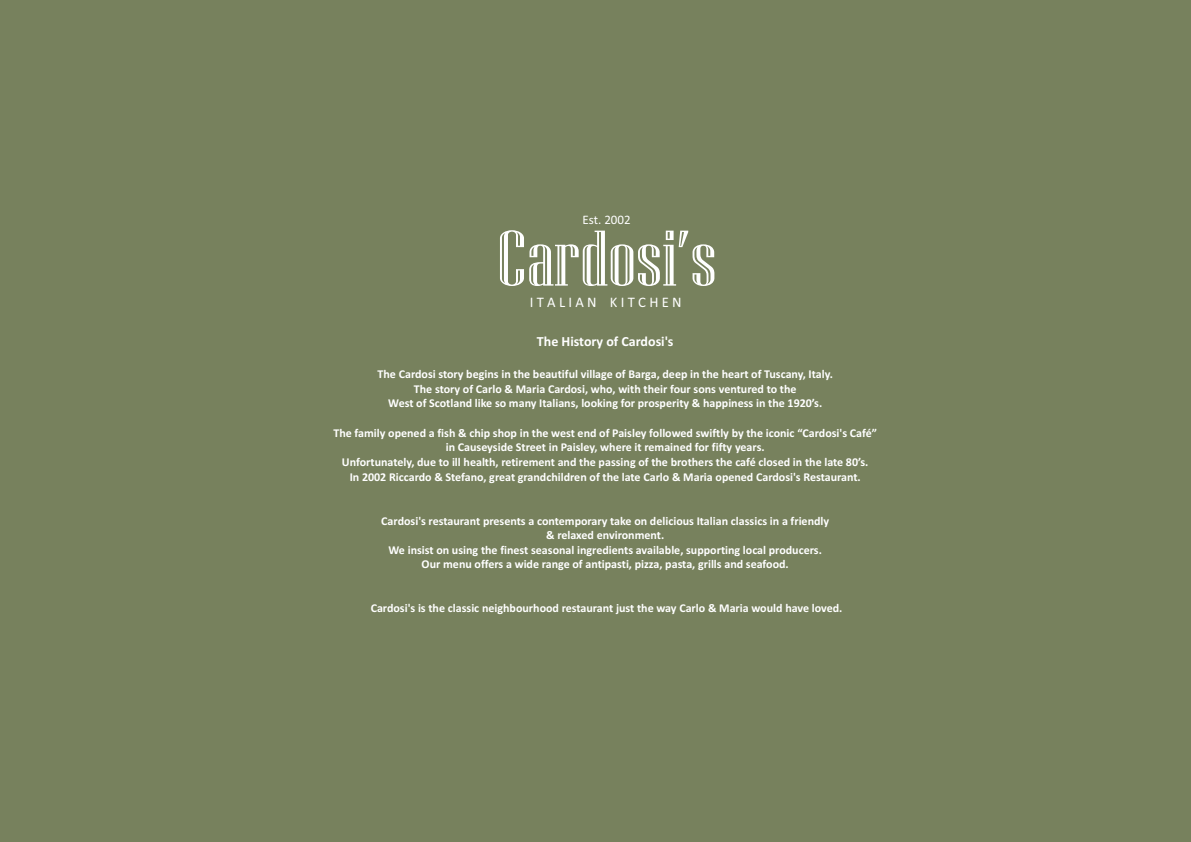
<style>
.page{position:relative;width:1191px;height:842px;background:#77815d}
.page>*{position:absolute;margin:0;border:0;box-sizing:border-box;transform-origin:0 0}
.t1{font:78.6px "Niagara Engraved";color:#fff;scale:1.28 1}
.t2{font:14.6px "Calibri";color:#fff}
.t3{font:700 14px "Calibri";color:#fff}
.t4{font:13px "Calibri";color:#fff}
.t5{font:700 12px/14.6px "Calibri";color:#fff;text-align:center}
</style>
<div class="page">
<p class="t4" style="left:582px;top:211px;width:50px">Est. 2002</p>
<h1 class="t1" style="left:497px;top:217px;width:173px">Cardosi’s</h1>
<p class="t2" style="left:530px;top:292px;width:153px">I T A L I A N K I T C H E N</p>
<p class="t3" style="left:537px;top:331px;width:138px">The History of Cardosi's</p>
<p class="t5" style="left:377px;top:367px;width:457px">The Cardosi story begins in the beautiful village of Barga, deep in the heart of Tuscany, Italy.<br>The story of Carlo &amp; Maria Cardosi, who, with their four sons ventured to the<br>West of Scotland like so many Italians, looking for prosperity &amp; happiness in the 1920’s.</p>
<p class="t5" style="left:333px;top:425px;width:545px">The family opened a fish &amp; chip shop in the west end of Paisley followed swiftly by the iconic “Cardosi's Café” in Causeyside Street in Paisley, where it remained for fifty years.<br>Unfortunately, due to ill health, retirement and the passing of the brothers the café closed in the late 80’s.<br>In 2002 Riccardo &amp; Stefano, great grandchildren of the late Carlo &amp; Maria opened Cardosi's Restaurant.</p>
<p class="t5" style="left:381px;top:513px;width:449px">Cardosi's restaurant presents a contemporary take on delicious Italian classics in a friendly &amp; relaxed environment.<br>We insist on using the finest seasonal ingredients available, supporting local producers.<br>Our menu offers a wide range of antipasti, pizza, pasta, grills and seafood.</p>
<p class="t5" style="left:371px;top:601px;width:473px">Cardosi's is the classic neighbourhood restaurant just the way Carlo &amp; Maria would have loved.</p>
</div>
